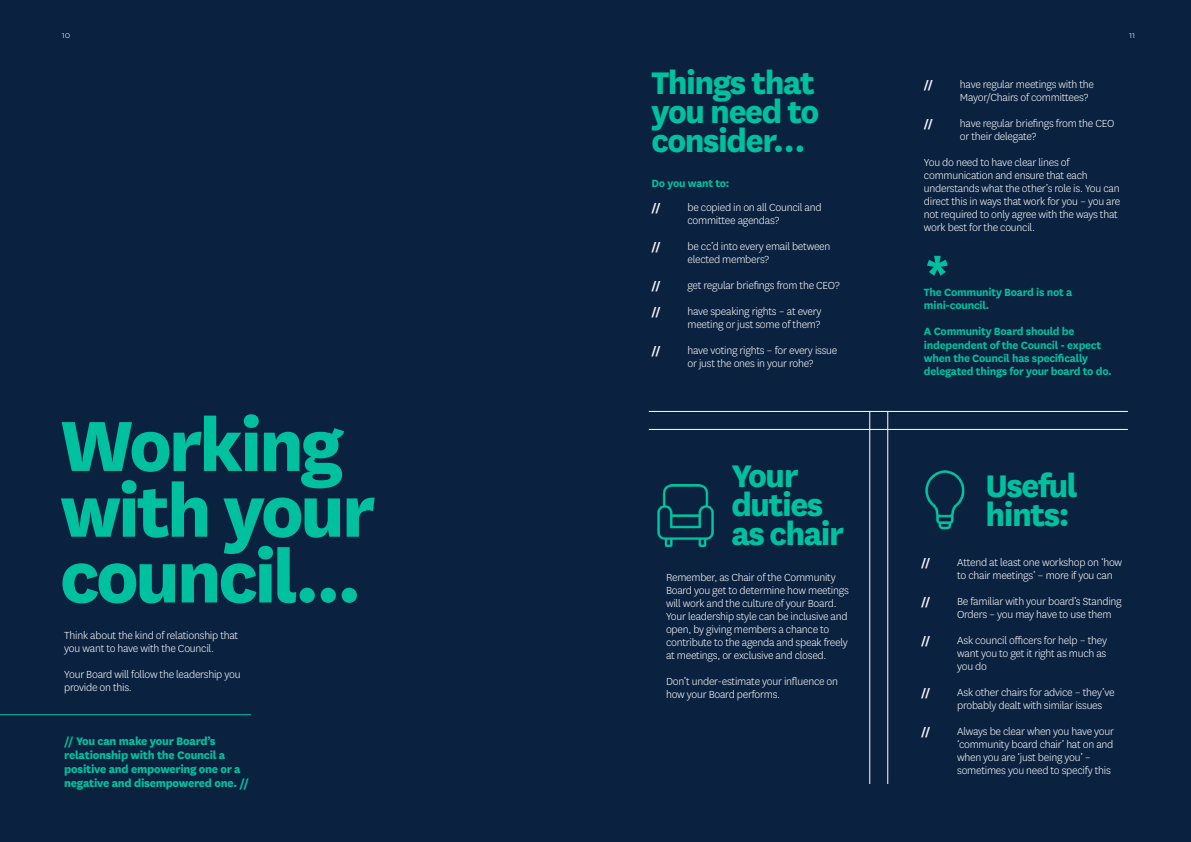
<style>
.page{position:relative;width:1191px;height:842px;background:#fff}
.page>*{position:absolute;margin:0;border:0;box-sizing:border-box;transform-origin:0 0}
.t1{font:800 82.8px/65.8px "National";letter-spacing:-.04em;color:#00c19f}
.t2{font:700 65.9px "National";color:#00c19f}
.t3{font:800 36.6px/29px "National";letter-spacing:-.04em;color:#00c19f}
.t4{font:800 12.7px/13.8px "National";letter-spacing:-.02em;color:#00c19f}
.t5{font:700 12.2px/13.3px "National";letter-spacing:-.02em;color:#00c19f}
.t6{font:300 12px/13px "National";letter-spacing:-.02em;color:#fff}
.t7{font:800 12px "National";color:#f6f5f3}
.t8{font:300 9.7px "National";color:#fff}
.s1{font-weight:700}
</style>
<div class="page">
<div style="left:0;top:0;width:595px;height:842px;background:#0a2240"></div>
<hr style="left:0;top:714px;width:251px;height:1px;background:#00c19f">
<div style="left:595px;top:0;width:596px;height:842px;background:#0a2240"></div>
<img style="left:657px;top:484px;width:57px;height:62px">
<img style="left:925px;top:470px;width:40px;height:60px">
<hr style="left:649px;top:429px;width:478px;height:1px;background:#fff">
<hr style="left:649px;top:411px;width:478px;height:1px;background:#fff">
<hr style="left:869px;top:411px;width:1px;height:373px;background:#fff">
<hr style="left:887px;top:411px;width:1px;height:373px;background:#fff">
<p class="t8" style="left:62px;top:29px;width:10px">10</p>
<p class="t8" style="left:1129px;top:29px;width:8px">11</p>
<h1 class="t1" style="left:60px;top:406px;width:317px">Working with your council...</h1>
<p class="t6" style="left:64px;top:628px;width:175px">Think about the kind of relationship that you want to have with the Council.</p>
<p class="t6" style="left:64px;top:667px;width:178px">Your Board will follow the leadership you provide on this.</p>
<p class="t4" style="left:64px;top:733px;width:186px"><span class="s1">//</span> You can make your Board’s relationship with the Council a positive and empowering one or a negative and disempowered one. //</p>
<h3 class="t3" style="left:651px;top:65px;width:169px">Things that you need to consider…</h3>
<p class="t5" style="left:651px;top:176px;width:79px">Do you want to:</p>
<p class="t7" style="left:651px;top:199px;width:11px">//</p>
<p class="t6" style="left:687px;top:201px;width:136px">be copied in on all Council and committee agendas?</p>
<p class="t7" style="left:651px;top:238px;width:11px">//</p>
<p class="t6" style="left:687px;top:240px;width:144px">be cc’d into every email between elected members?</p>
<p class="t7" style="left:651px;top:277px;width:11px">//</p>
<p class="t6" style="left:687px;top:279px;width:154px">get regular briefings from the CEO?</p>
<p class="t7" style="left:651px;top:303px;width:11px">//</p>
<p class="t6" style="left:687px;top:305px;width:136px">have speaking rights – at every meeting or just some of them?</p>
<p class="t7" style="left:651px;top:342px;width:11px">//</p>
<p class="t6" style="left:687px;top:344px;width:151px">have voting rights – for every issue or just the ones in your rohe?</p>
<h3 class="t3" style="left:731px;top:458px;width:114px">Your duties as chair</h3>
<p class="t6" style="left:666px;top:570px;width:184px">Remember, as Chair of the Community Board you get to determine how meetings will work and the culture of your Board.<br>Your leadership style can be inclusive and open, by giving members a chance to contribute to the agenda and speak freely at meetings, or exclusive and closed.</p>
<p class="t6" style="left:666px;top:674px;width:174px">Don’t under-estimate your influence on how your Board performs.</p>
<p class="t7" style="left:924px;top:76px;width:11px">//</p>
<p class="t6" style="left:960px;top:78px;width:136px">have regular meetings with the<br>Mayor/Chairs of committees?</p>
<p class="t7" style="left:924px;top:115px;width:11px">//</p>
<p class="t6" style="left:960px;top:117px;width:156px">have regular briefings from the CEO or their delegate?</p>
<p class="t6" style="left:924px;top:156px;width:198px">You do need to have clear lines of communication and ensure that each understands what the other’s role is. You can direct this in ways that work for you – you are not required to only agree with the ways that work best for the council.</p>
<h2 class="t2" style="left:924px;top:228px;width:28px">*</h2>
<p class="t5" style="left:924px;top:284px;width:150px">The Community Board is not a mini-council.</p>
<p class="t5" style="left:924px;top:324px;width:189px">A Community Board should be independent of the Council - expect when the Council has specifically delegated things for your board to do.</p>
<h3 class="t3" style="left:985px;top:469px;width:94px">Useful hints:</h3>
<p class="t7" style="left:921px;top:554px;width:11px">//</p>
<p class="t6" style="left:957px;top:556px;width:166px">Attend at least one workshop on ‘how to chair meetings’ – more if you can</p>
<p class="t7" style="left:921px;top:593px;width:11px">//</p>
<p class="t6" style="left:957px;top:595px;width:166px">Be familiar with your board’s Standing<br>Orders – you may have to use them</p>
<p class="t7" style="left:921px;top:632px;width:11px">//</p>
<p class="t6" style="left:957px;top:634px;width:151px;text-align:justify">Ask council officers for help – they want you to get it right as much as you do</p>
<p class="t7" style="left:921px;top:684px;width:11px">//</p>
<p class="t6" style="left:957px;top:686px;width:159px">Ask other chairs for advice – they’ve probably dealt with similar issues</p>
<p class="t7" style="left:921px;top:723px;width:11px">//</p>
<p class="t6" style="left:957px;top:725px;width:158px">Always be clear when you have your ‘community board chair’ hat on and when you are ‘just being you’ – sometimes you need to specify this</p>
</div>
